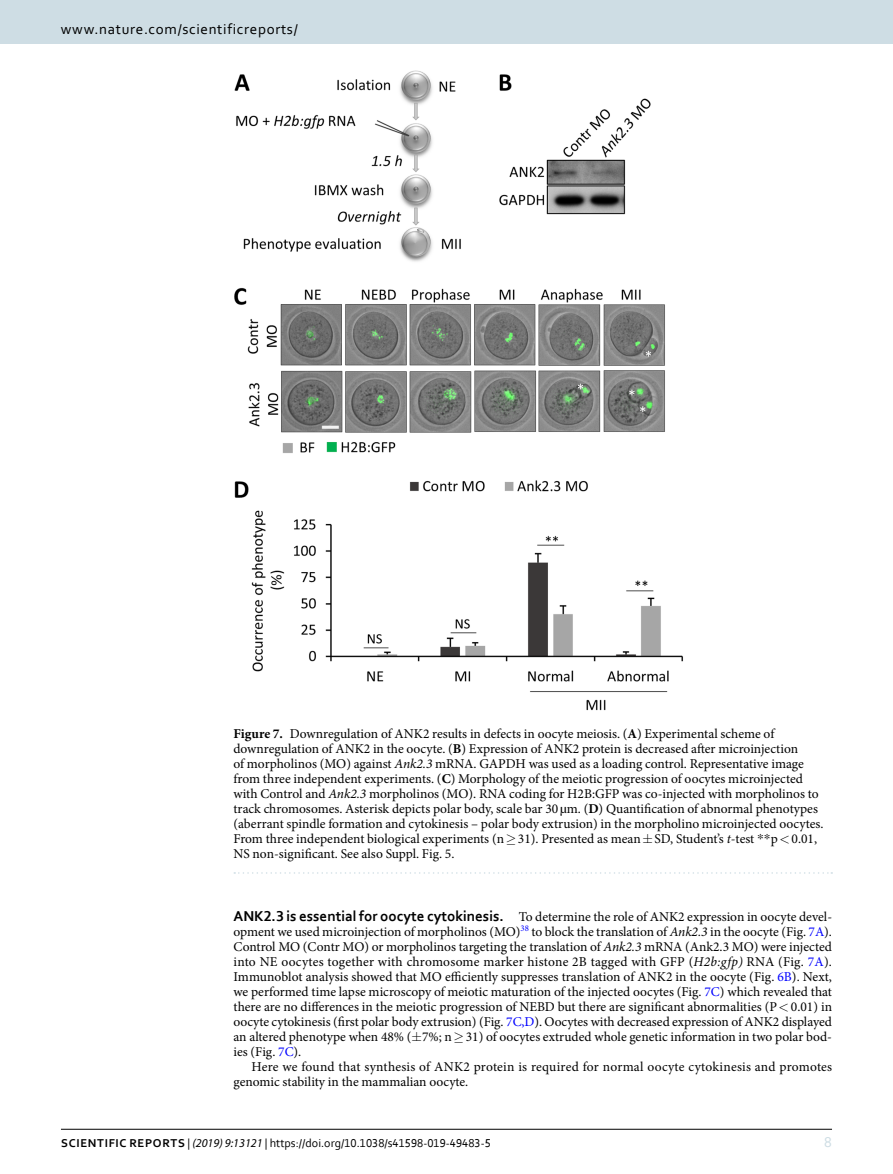
<style>
.page{position:relative;width:893px;height:1174px;background:#fff}
.page>*{position:absolute;margin:0;border:0;box-sizing:border-box;transform-origin:0 0}
.t1{font:15px "Corbel 2";letter-spacing:.045em;color:#000}
.t2{font:15px "Corbel 2";color:#cedde4}
.t3{font:13.5px/15px "Minion Pro";color:#000}
.t4{font:12px "Corbel";color:#000}
.s1{font-weight:700}
.s2{font-style:italic}
.s3{font-family:"STIX General"}
.s4{font-family:"Corbel";font-weight:700;font-size:15px}
.s5{color:#00f}
.s6{font-family:"Corbel Bold 2"}
.s7{font-family:"Corbel 2"}
.s8{font-family:"Myriad Pro";font-style:italic}
</style>
<div class="page">
<hr style="left:61px;top:1129px;width:771px;height:1px;background:#000">
<div style="left:0;top:0;width:893px;height:43px;background:#cedde4"></div>
<img style="left:234px;top:70px;width:449px;height:640px">
<svg style="left:234px;top:872px;width:598px;height:1px"></svg>
<p class="t1" style="left:61px;top:19px;width:238px">www.nature.com/scientificreports/</p>
<p class="t3" style="left:233px;top:726px;width:591px"><span class="s1">Figure 7.</span> Downregulation of ANK2 results in defects in oocyte meiosis. (<span class="s1">A</span>) Experimental scheme of downregulation of ANK2 in the oocyte. (<span class="s1">B</span>) Expression of ANK2 protein is decreased after microinjection<br>of morpholinos (MO) against <span class="s2">Ank2.3</span> mRNA. GAPDH was used as a loading control. Representative image from three independent experiments. (<span class="s1">C</span>) Morphology of the meiotic progression of oocytes microinjected with Control and <span class="s2">Ank2.3</span> morpholinos (MO). RNA coding for H2B:GFP was co-injected with morpholinos to track chromosomes. Asterisk depicts polar body, scale bar 30 <span class="s3">µ</span>m. (<span class="s1">D</span>) Quantification of abnormal phenotypes (aberrant spindle formation and cytokinesis – polar body extrusion) in the morpholino microinjected oocytes.<br>From three independent biological experiments (n≥31). Presented as mean SD, Student’s <span class="s2">t</span>-test <span class="s3">**</span>p 0.01, NS non-significant. See also Suppl. Fig. 5.</p>
<p class="t3" style="left:233px;top:909px;width:600px;text-align:justify"><span class="s4">ANK2.3 is essential for oocyte cytokinesis.</span> To determine the role of ANK2 expression in oocyte devel&shy;opment we used microinjection of morpholinos (MO)<sup>38</sup> to block the translation of <span class="s2">Ank2.3</span> in the oocyte (Fig. <span class="s5">7A</span>).<br>Control MO (Contr MO) or morpholinos targeting the translation of <span class="s2">Ank2.3</span> mRNA (Ank2.3 MO) were injected into NE oocytes together with chromosome marker histone 2B tagged with GFP (<span class="s2">H2b:gfp)</span> RNA (Fig. <span class="s5">7A</span>).<br>Immunoblot analysis showed that MO efficiently suppresses translation of ANK2 in the oocyte (Fig. <span class="s5">6B</span>). Next, we performed time lapse microscopy of meiotic maturation of the injected oocytes (Fig. <span class="s5">7C</span>) which revealed that there are no differences in the meiotic progression of NEBD but there are significant abnormalities (P 0.01) in oocyte cytokinesis (first polar body extrusion) (Fig. <span class="s5">7C,D</span>). Oocytes with decreased expression of ANK2 displayed an altered phenotype when 48% ( 7%; n≥31) of oocytes extruded whole genetic information in two polar bod&shy;ies (Fig. <span class="s5">7C</span>).</p>
<p class="t3" style="left:233px;top:1059px;width:600px;text-indent:18px">Here we found that synthesis of ANK2 protein is required for normal oocyte cytokinesis and promotes genomic stability in the mammalian oocyte.</p>
<p class="t4" style="left:61px;top:1135px;width:431px"><span class="s6">SCIENTIFIC REPORTS</span> <span class="s7">|</span> <span class="s8">(2019) 9:13121</span> <span class="s7">|</span> https://doi.org/10.1038/s41598-019-49483-5</p>
<p class="t2" style="left:824px;top:1132px;width:9px">8</p>
</div>
